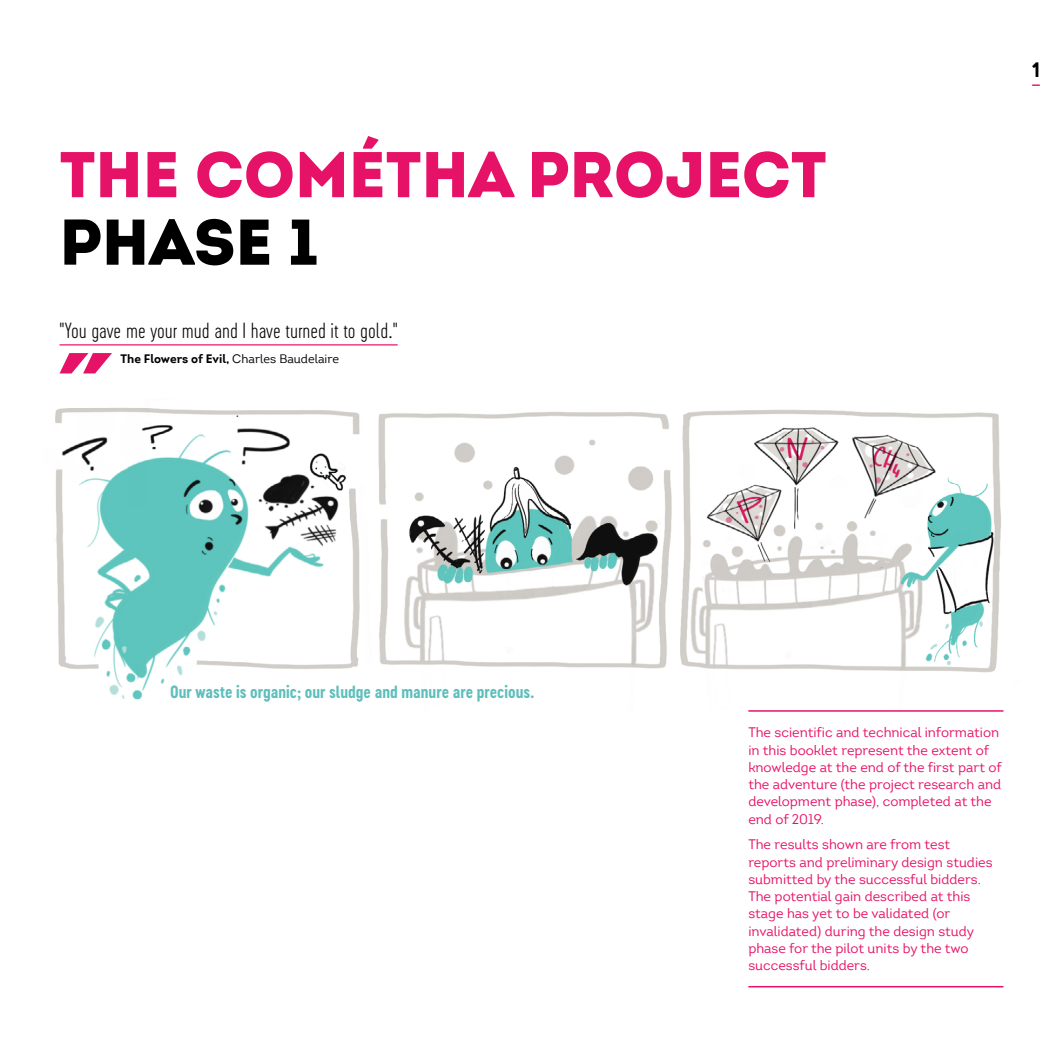
<style>
.page{position:relative;width:1063px;height:1063px;background:#fff}
.page>*{position:absolute;margin:0;border:0;box-sizing:border-box;transform-origin:0 0}
.t1{font:900 64.5px "Intro";color:#e61267}
.t2{font:900 64.5px "Intro";color:#000}
.t3{font:20.55px "Cervo Neue Thin Neue";color:#000}
.t4{font:19.5px "Cervo Neue Bold Neue";color:#000}
.t5{font:16.5px "Cervo Neue Bold Neue";color:#5ebfbc}
.t6{font:13.5px/17.2px "Intro";color:#e61267}
.t7{font:700 12px "Intro";color:#000}
.s1{font-weight:400}
</style>
<div class="page">
<svg style="left:1032px;top:84px;width:8px;height:2px"></svg>
<img style="left:54px;top:407px;width:950px;height:304px">
<hr style="left:748px;top:710px;width:255px;height:2px;background:#e61267">
<hr style="left:748px;top:986px;width:255px;height:1px;background:#e61267">
<hr style="left:60px;top:344px;width:338px;height:1px;background:#e61267">
<svg style="left:60px;top:353px;width:52px;height:20px"></svg>
<h1 class="t1" style="left:60px;top:132px;width:769px">THE COMÉTHA PROJECT</h1>
<h1 class="t2" style="left:60px;top:200px;width:260px">PHASE 1</h1>
<h2 class="t3" style="left:60px;top:317px;width:340px">"You gave me your mud and I have turned it to gold."</h2>
<p class="t7" style="left:121px;top:351px;width:220px">The Flowers of Evil, <span class="s1">Charles Baudelaire</span></p>
<h3 class="t4" style="left:1032px;top:56px;width:9px">1</h3>
<p class="t5" style="left:170px;top:680px;width:366px">Our waste is organic; our sludge and manure are precious.</p>
<p class="t6" style="left:748px;top:724px;width:255px">The scientific and technical information in this booklet represent the extent of knowledge at the end of the first part of the adventure (the project research and development phase), completed at the end of 2019.</p>
<p class="t6" style="left:748px;top:836px;width:246px">The results shown are from test reports and preliminary design studies submitted by the successful bidders.<br>The potential gain described at this stage has yet to be validated (or invalidated) during the design study phase for the pilot units by the two successful bidders.</p>
</div>
